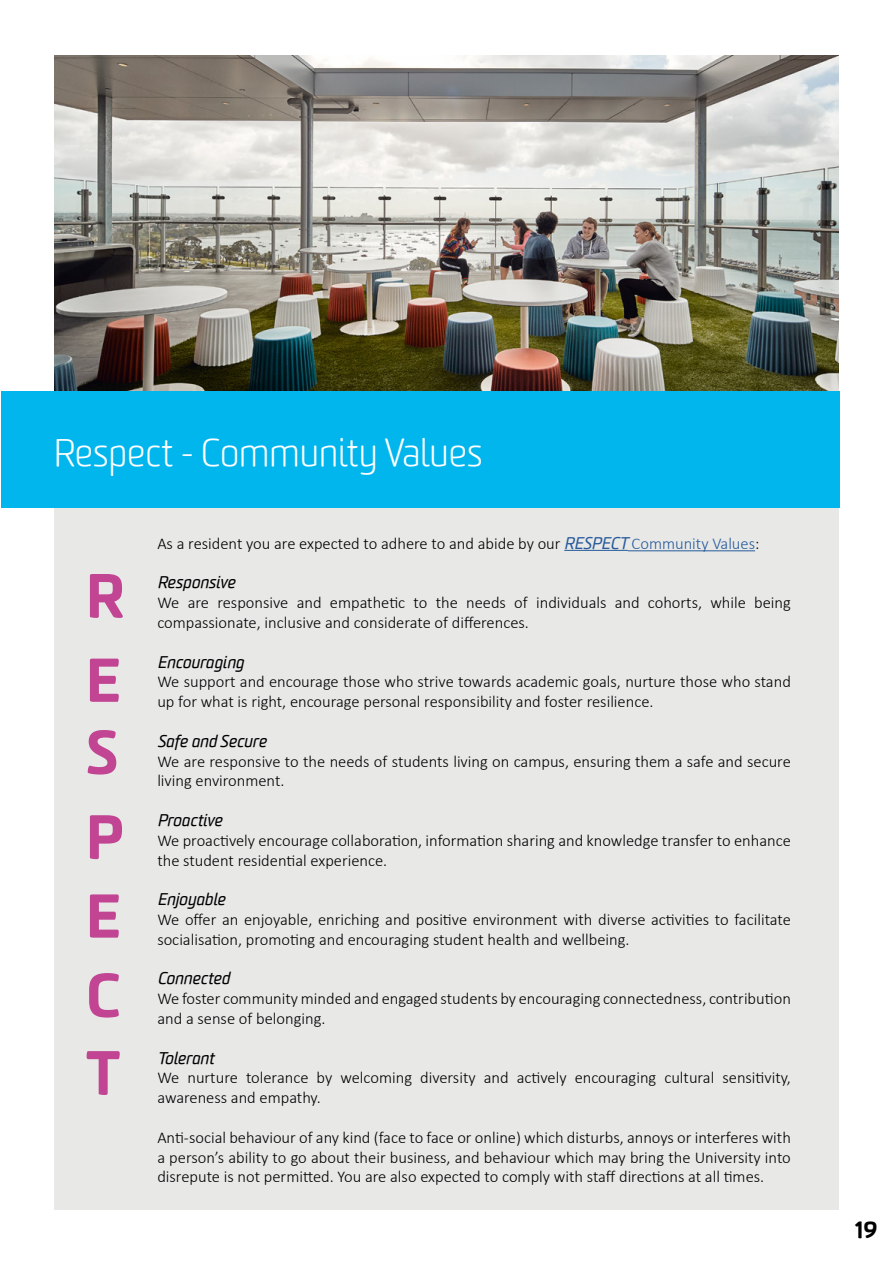
<style>
.page{position:relative;width:893px;height:1263px;background:#fff}
.page>*{position:absolute;margin:0;border:0;box-sizing:border-box;transform-origin:0 0}
.t1{font:900 60px "Worldly";color:#c14593}
.t2{font:300 37.5px "Worldly";color:#fff}
.t3{font:900 22.5px "Worldly";color:#000}
.t4{font:300 16.5px/19.8px "Calibri";color:#000;text-align:justify}
.t5{font:italic 16.5px "Worldly";color:#000}
.s1{font-family:"Worldly";font-weight:400;font-style:italic;color:#275b9b}
.s2{color:#275b9b}
</style>
<div class="page">
<div style="left:54px;top:507px;width:785px;height:703px;background:#e8e8e7"></div>
<hr style="left:564px;top:550px;width:64px;height:1px;background:#275b9b">
<hr style="left:628px;top:550px;width:127px;height:1px;background:#275b9b">
<img style="left:54px;top:55px;width:785px;height:336px">
<div style="left:1px;top:391px;width:839px;height:116px;background:#00b6ed"></div>
<p class="t2" style="left:54px;top:430px;width:430px">Respect - Community Values</p>
<p class="t4" style="left:157px;top:533px;width:604px">As a resident you are expected to adhere to and abide by our <span class="s1">RESPECT</span> <span class="s2">Community Values</span>:</p>
<p class="t1" style="left:86px;top:556px;width:40px">R</p>
<p class="t5" style="left:157px;top:572px;width:79px">Responsive</p>
<p class="t4" style="left:157px;top:593px;width:635px">We are responsive and empathetic to the needs of individuals and cohorts, while being</p>
<p class="t4" style="left:157px;top:612px;width:373px">compassionate, inclusive and considerate of differences.</p>
<p class="t1" style="left:86px;top:641px;width:37px">E</p>
<p class="t5" style="left:157px;top:652px;width:88px">Encouraging</p>
<p class="t4" style="left:157px;top:672px;width:635px">We support and encourage those who strive towards academic goals, nurture those who stand</p>
<p class="t4" style="left:157px;top:692px;width:498px">up for what is right, encourage personal responsibility and foster resilience.</p>
<p class="t1" style="left:86px;top:713px;width:34px">S</p>
<p class="t5" style="left:157px;top:731px;width:111px">Safe and Secure</p>
<p class="t4" style="left:157px;top:751px;width:635px">We are responsive to the needs of students living on campus, ensuring them a safe and secure</p>
<p class="t4" style="left:157px;top:771px;width:129px">living environment.</p>
<p class="t1" style="left:86px;top:798px;width:39px">P</p>
<p class="t5" style="left:157px;top:810px;width:66px">Proactive</p>
<p class="t4" style="left:157px;top:830px;width:635px">We proactively encourage collaboration, information sharing and knowledge transfer to enhance</p>
<p class="t4" style="left:157px;top:850px;width:231px">the student residential experience.</p>
<p class="t1" style="left:86px;top:877px;width:37px">E</p>
<p class="t5" style="left:157px;top:889px;width:69px">Enjoyable</p>
<p class="t4" style="left:157px;top:909px;width:635px">We offer an enjoyable, enriching and positive environment with diverse activities to facilitate</p>
<p class="t4" style="left:157px;top:929px;width:474px">socialisation, promoting and encouraging student health and wellbeing.</p>
<p class="t1" style="left:86px;top:956px;width:36px">C</p>
<p class="t5" style="left:157px;top:968px;width:74px">Connected</p>
<p class="t4" style="left:157px;top:989px;width:635px">We foster community minded and engaged students by encouraging connectedness, contribution</p>
<p class="t4" style="left:157px;top:1008px;width:170px">and a sense of belonging.</p>
<p class="t1" style="left:86px;top:1033px;width:36px">T</p>
<p class="t5" style="left:157px;top:1048px;width:58px">Tolerant</p>
<p class="t4" style="left:157px;top:1068px;width:635px">We nurture tolerance by welcoming diversity and actively encouraging cultural sensitivity,</p>
<p class="t4" style="left:157px;top:1088px;width:165px">awareness and empathy.</p>
<p class="t4" style="left:157px;top:1127px;width:635px">Anti-social behaviour of any kind (face to face or online) which disturbs, annoys or interferes with a person’s ability to go about their business, and behaviour which may bring the University into disrepute is not permitted. You are also expected to comply with staff directions at all times.</p>
<h3 class="t3" style="left:854px;top:1216px;width:24px">19</h3>
</div>
